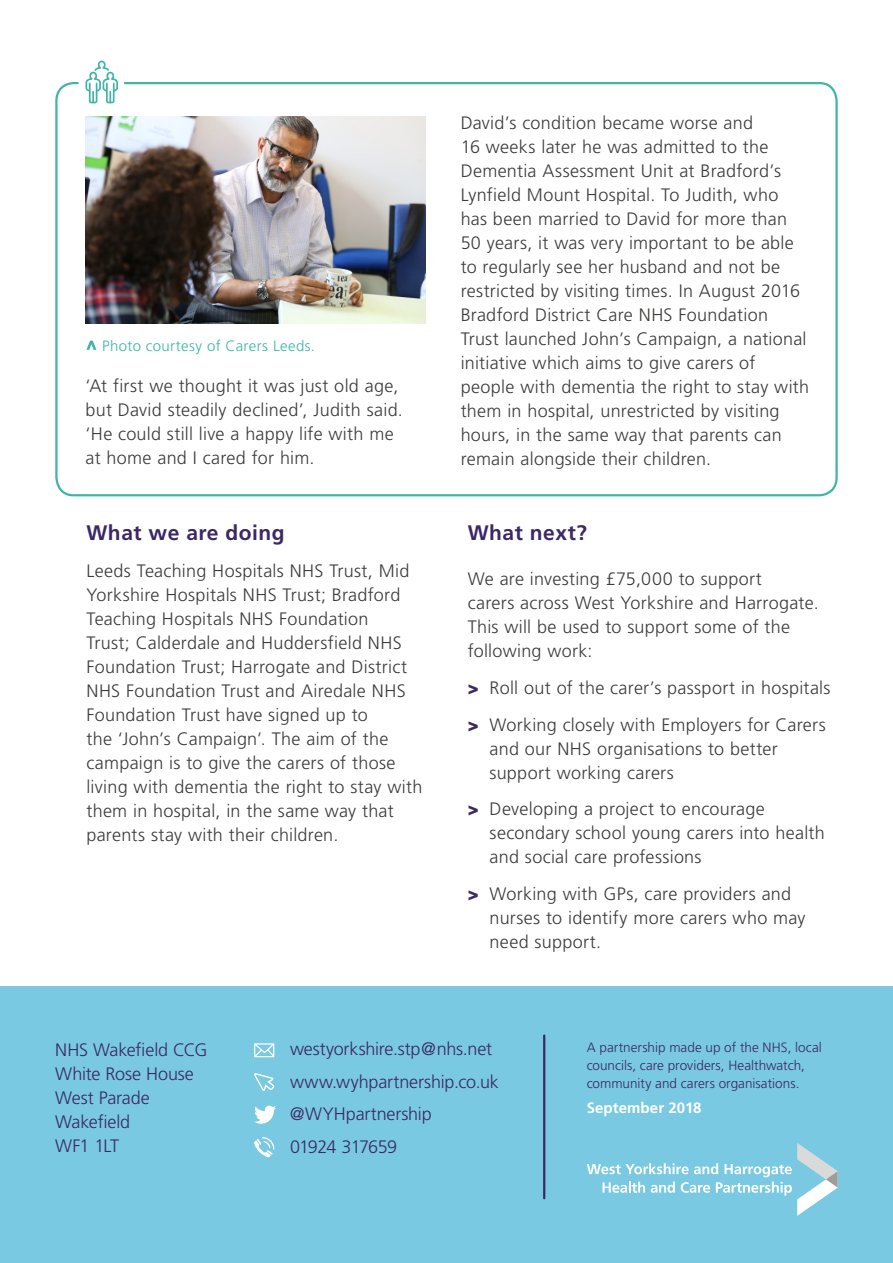
<style>
.page{position:relative;width:893px;height:1263px;background:#fff}
.page>*{position:absolute;margin:0;border:0;box-sizing:border-box;transform-origin:0 0}
.t1{font:700 21px "Frutiger";letter-spacing:.025em;color:#3c2867}
.t2{font:300 18px/24px "Frutiger";letter-spacing:.015em;color:#3c3c3b}
.t3{font:300 18px/24px "Frutiger";letter-spacing:-.01em;color:#3c2867}
.t4{font:300 15px "Frutiger";letter-spacing:.025em;color:#3fb6a7}
.t5{font:700 15px "Frutiger";letter-spacing:.005em;color:#fff}
.t6{font:300 13.5px/18px "Frutiger";color:#3c2867}
.s1{font-weight:900;font-size:18.15px;color:#3c2965}
</style>
<div class="page">
<div style="left:0;top:986px;width:893px;height:277px;background:#78c9e1"></div>
<svg style="left:254px;top:1073px;width:21px;height:18px"></svg>
<svg style="left:254px;top:1105px;width:22px;height:19px"></svg>
<svg style="left:254px;top:1043px;width:20px;height:14px"></svg>
<svg style="left:254px;top:1137px;width:20px;height:20px"></svg>
<svg style="left:587px;top:1143px;width:251px;height:73px"></svg>
<hr style="left:543px;top:1035px;width:2px;height:163px;background:#3c2867">
<svg style="left:86px;top:61px;width:32px;height:20px"></svg>
<svg style="left:55px;top:81px;width:783px;height:416px"></svg>
<svg style="left:86px;top:341px;width:10px;height:9px"></svg>
<p class="t4" style="left:102px;top:337px;width:214px">Photo courtesy of Carers Leeds.</p>
<p class="t2" style="left:85px;top:374px;width:319px">‘At first we thought it was just old age, but David steadily declined’, Judith said. ‘He could still live a happy life with me at home and I cared for him.</p>
<p class="t1" style="left:86px;top:520px;width:200px">What we are doing</p>
<p class="t2" style="left:86px;top:559px;width:337px">Leeds Teaching Hospitals NHS Trust, Mid Yorkshire Hospitals NHS Trust; Bradford Teaching Hospitals NHS Foundation<br>Trust; Calderdale and Huddersfield NHS Foundation Trust; Harrogate and District NHS Foundation Trust and Airedale NHS Foundation Trust have signed up to<br>the ‘John’s Campaign’. The aim of the campaign is to give the carers of those living with dementia the right to stay with them in hospital, in the same way that parents stay with their children.</p>
<p class="t2" style="left:461px;top:111px;width:350px">David’s condition became worse and<br>16 weeks later he was admitted to the Dementia Assessment Unit at Bradford’s Lynfield Mount Hospital. To Judith, who has been married to David for more than 50 years, it was very important to be able to regularly see her husband and not be restricted by visiting times. In August 2016<br>Bradford District Care NHS Foundation Trust launched John’s Campaign, a national initiative which aims to give carers of people with dementia the right to stay with them in hospital, unrestricted by visiting hours, in the same way that parents can remain alongside their children.</p>
<p class="t1" style="left:468px;top:520px;width:121px">What next?</p>
<p class="t2" style="left:468px;top:567px;width:352px">We are investing £75,000 to support<br>carers across West Yorkshire and Harrogate.<br>This will be used to support some of the following work:</p>
<p class="t2" style="left:468px;top:670px;width:364px;line-height:36.8px"><span class="s1">&gt;</span> Roll out of the carer’s passport in hospitals <span class="s1">&gt;</span> Working closely with Employers for Carers</p>
<p class="t2" style="left:490px;top:737px;width:290px">and our NHS organisations to better support working carers</p>
<p class="t2" style="left:490px;top:797px;width:337px;text-indent:-22px"><span class="s1">&gt;</span> Developing a project to encourage secondary school young carers into health and social care professions</p>
<p class="t2" style="left:490px;top:882px;width:317px;text-indent:-22px"><span class="s1">&gt;</span> Working with GPs, care providers and nurses to identify more carers who may need support.</p>
<p class="t3" style="left:55px;top:1038px;width:154px">NHS Wakefield CCG<br>White Rose House<br>West Parade<br>Wakefield<br>WF1 1LT</p>
<p class="t3" style="left:290px;top:1033px;width:210px;line-height:32.4px">westyorkshire.stp@nhs.net www.wyhpartnership.co.uk @WYHpartnership<br>01924 317659</p>
<p class="t6" style="left:587px;top:1039px;width:237px">A partnership made up of the NHS, local councils, care providers, Healthwatch, community and carers organisations.</p>
<p class="t5" style="left:587px;top:1099px;width:116px">September 2018</p>
</div>
